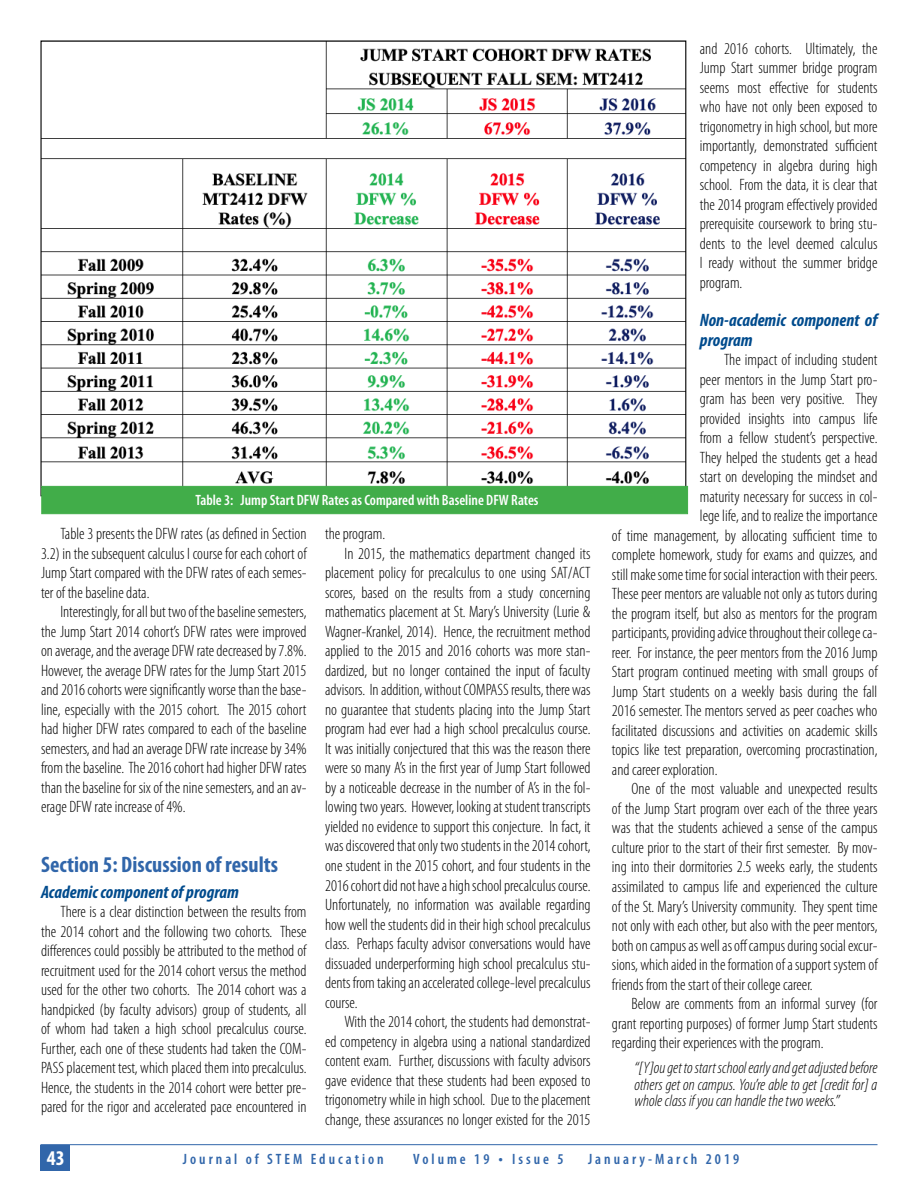
<style>
.page{position:relative;width:918px;height:1188px;background:#fff}
.page>*{position:absolute;margin:0;border:0;box-sizing:border-box;transform-origin:0 0}
.t1{font:700 condensed 22.5px "Myriad Pro";color:#3166aa}
.t2{font:700 condensed 21px "Myriad Pro";color:#fff}
.t3{font:italic 700 condensed 18px/19.5px "Myriad Pro";color:#004b8d}
.t4{font:300 condensed 16.5px/19.5px "Myriad Pro";color:#000;text-align:justify}
.t5{font:italic 300 condensed 16.5px/16.5px "Myriad Pro";color:#000;text-align:justify}
.t6{font:600 condensed 15px "Myriad Pro";letter-spacing:.2em;color:#3166aa}
.t7{font:600 condensed 15px "Myriad Pro";color:#fff}
.s1{font-size:16.5px}
</style>
<div class="page">
<hr style="left:40px;top:1144px;width:838px;height:1px;background:#3166aa">
<div style="left:40px;top:1145px;width:30px;height:26px;background:#3166aa"></div>
<img style="left:42px;top:42px;width:642px;height:444px">
<div style="left:41px;top:486px;width:647px;height:28px;background:#41ad49;border:1px solid #41ad49"></div>
<p class="t7" style="left:195px;top:491px;width:345px">Table 3: Jump Start DFW Rates as Compared with Baseline DFW Rates</p>
<p class="t4" style="left:41px;top:524px;width:267px;text-indent:20px">Table 3 presents the DFW rates (as defined in Section 3.2) in the subsequent calculus I course for each cohort of Jump Start compared with the DFW rates of each semes&shy;ter of the baseline data.</p>
<p class="t4" style="left:41px;top:602px;width:267px;text-indent:20px">Interestingly, for all but two of the baseline semesters, the Jump Start 2014 cohort’s DFW rates were improved on average, and the average DFW rate decreased by 7.8%.<br>However, the average DFW rates for the Jump Start 2015 and 2016 cohorts were significantly worse than the base&shy;line, especially with the 2015 cohort. The 2015 cohort had higher DFW rates compared to each of the baseline semesters, and had an average DFW rate increase by 34% from the baseline. The 2016 cohort had higher DFW rates than the baseline for six of the nine semesters, and an av&shy;erage DFW rate increase of 4%.</p>
<h1 class="t1" style="left:41px;top:851px;width:238px">Section 5: Discussion of results</h1>
<p class="t3" style="left:41px;top:882px;width:199px">Academic component of program</p>
<p class="t4" style="left:41px;top:902px;width:267px;text-indent:20px">There is a clear distinction between the results from the 2014 cohort and the following two cohorts. These differences could possibly be attributed to the method of recruitment used for the 2014 cohort versus the method used for the other two cohorts. The 2014 cohort was a handpicked (by faculty advisors) group of students, all of whom had taken a high school precalculus course.<br>Further, each one of these students had taken the COM-PASS placement test, which placed them into precalculus.<br>Hence, the students in the 2014 cohort were better pre&shy;pared for the rigor and accelerated pace encountered in</p>
<p class="t4" style="left:325px;top:524px;width:62px">the program.</p>
<p class="t4" style="left:345px;top:544px;width:248px">In 2015, the mathematics department changed its</p>
<p class="t4" style="left:325px;top:563px;width:267px">placement policy for precalculus to one using SAT/ACT</p>
<p class="t4" style="left:325px;top:583px;width:267px">scores, based on the results from a study concerning</p>
<p class="t4" style="left:325px;top:602px;width:267px">mathematics placement at St. Mary’s University (Lurie &amp;</p>
<p class="t4" style="left:325px;top:622px;width:267px">Wagner-Krankel, 2014). Hence, the recruitment method</p>
<p class="t4" style="left:325px;top:641px;width:267px">applied to the 2015 and 2016 cohorts was more stan-</p>
<p class="t4" style="left:325px;top:661px;width:267px">dardized, but no longer contained the input of faculty</p>
<p class="t4" style="left:325px;top:680px;width:267px">advisors. In addition, without COMPASS results, there was</p>
<p class="t4" style="left:325px;top:700px;width:267px">no guarantee that students placing into the Jump Start</p>
<p class="t4" style="left:325px;top:719px;width:267px">program had ever had a high school precalculus course.</p>
<p class="t4" style="left:325px;top:739px;width:267px">It was initially conjectured that this was the reason there</p>
<p class="t4" style="left:325px;top:758px;width:267px">were so many A’s in the first year of Jump Start followed</p>
<p class="t4" style="left:325px;top:778px;width:267px">by a noticeable decrease in the number of A’s in the fol-</p>
<p class="t4" style="left:325px;top:797px;width:267px">lowing two years. However, looking at student transcripts</p>
<p class="t4" style="left:325px;top:817px;width:267px">yielded no evidence to support this conjecture. In fact, it</p>
<p class="t4" style="left:325px;top:836px;width:267px">was discovered that only two students in the 2014 cohort,</p>
<p class="t4" style="left:325px;top:856px;width:267px">one student in the 2015 cohort, and four students in the</p>
<p class="t4" style="left:325px;top:875px;width:267px">2016 cohort did not have a high school precalculus course.</p>
<p class="t4" style="left:325px;top:895px;width:267px">Unfortunately, no information was available regarding</p>
<p class="t4" style="left:325px;top:914px;width:267px">how well the students did in their high school precalculus</p>
<p class="t4" style="left:325px;top:934px;width:267px">class. Perhaps faculty advisor conversations would have</p>
<p class="t4" style="left:325px;top:953px;width:267px">dissuaded underperforming high school precalculus stu-</p>
<p class="t4" style="left:325px;top:973px;width:267px">dents from taking an accelerated college-level precalculus</p>
<p class="t4" style="left:325px;top:992px;width:34px">course.</p>
<p class="t4" style="left:345px;top:1012px;width:247px">With the 2014 cohort, the students had demonstrat-</p>
<p class="t4" style="left:325px;top:1031px;width:267px">ed competency in algebra using a national standardized</p>
<p class="t4" style="left:325px;top:1051px;width:267px">content exam. Further, discussions with faculty advisors</p>
<p class="t4" style="left:325px;top:1070px;width:267px">gave evidence that these students had been exposed to</p>
<p class="t4" style="left:325px;top:1090px;width:267px">trigonometry while in high school. Due to the placement</p>
<p class="t4" style="left:325px;top:1109px;width:267px">change, these assurances no longer existed for the 2015</p>
<p class="t4" style="left:700px;top:38px;width:179px">and 2016 cohorts. Ultimately, the Jump Start summer bridge program seems most effective for students who have not only been exposed to trigonometry in high school, but more importantly, demonstrated sufficient competency in algebra during high school. From the data, it is clear that the 2014 program effectively provided prerequisite coursework to bring stu&shy;dents to the level deemed calculus I ready without the summer bridge program.</p>
<p class="t3" style="left:700px;top:310px;width:179px">Non-academic component of program</p>
<p class="t4" style="left:724px;top:350px;width:155px">The impact of including student</p>
<p class="t4" style="left:700px;top:370px;width:179px">peer mentors in the Jump Start pro-</p>
<p class="t4" style="left:700px;top:389px;width:179px">gram has been very positive. They</p>
<p class="t4" style="left:700px;top:409px;width:179px">provided insights into campus life</p>
<p class="t4" style="left:700px;top:428px;width:179px">from a fellow student’s perspective.</p>
<p class="t4" style="left:700px;top:448px;width:179px">They helped the students get a head</p>
<p class="t4" style="left:700px;top:467px;width:179px">start on developing the mindset and</p>
<p class="t4" style="left:700px;top:487px;width:179px">maturity necessary for success in col-</p>
<p class="t4" style="left:700px;top:506px;width:179px">lege life, and to realize the importance</p>
<p class="t4" style="left:612px;top:526px;width:267px">of time management, by allocating sufficient time to</p>
<p class="t4" style="left:612px;top:545px;width:267px">complete homework, study for exams and quizzes, and</p>
<p class="t4" style="left:612px;top:565px;width:267px">still make some time for social interaction with their peers.</p>
<p class="t4" style="left:612px;top:584px;width:267px">These peer mentors are valuable not only as tutors during</p>
<p class="t4" style="left:612px;top:604px;width:267px">the program itself, but also as mentors for the program</p>
<p class="t4" style="left:612px;top:623px;width:267px">participants, providing advice throughout their college ca-</p>
<p class="t4" style="left:612px;top:643px;width:267px">reer. For instance, the peer mentors from the 2016 Jump</p>
<p class="t4" style="left:612px;top:662px;width:267px">Start program continued meeting with small groups of</p>
<p class="t4" style="left:612px;top:682px;width:267px">Jump Start students on a weekly basis during the fall</p>
<p class="t4" style="left:612px;top:701px;width:267px">2016 semester. The mentors served as peer coaches who</p>
<p class="t4" style="left:612px;top:721px;width:267px">facilitated discussions and activities on academic skills</p>
<p class="t4" style="left:612px;top:740px;width:267px">topics like test preparation, overcoming procrastination,</p>
<p class="t4" style="left:612px;top:760px;width:107px">and career exploration.</p>
<p class="t4" style="left:631px;top:779px;width:248px">One of the most valuable and unexpected results</p>
<p class="t4" style="left:612px;top:799px;width:267px">of the Jump Start program over each of the three years</p>
<p class="t4" style="left:612px;top:818px;width:267px">was that the students achieved a sense of the campus</p>
<p class="t4" style="left:612px;top:838px;width:267px">culture prior to the start of their first semester. By mov-</p>
<p class="t4" style="left:612px;top:857px;width:267px">ing into their dormitories 2.5 weeks early, the students</p>
<p class="t4" style="left:612px;top:877px;width:267px">assimilated to campus life and experienced the culture</p>
<p class="t4" style="left:612px;top:896px;width:267px">of the St. Mary’s University community. They spent time</p>
<p class="t4" style="left:612px;top:916px;width:267px">not only with each other, but also with the peer mentors,</p>
<p class="t4" style="left:612px;top:935px;width:267px">both on campus as well as off campus during social excur-</p>
<p class="t4" style="left:612px;top:955px;width:267px">sions, which aided in the formation of a support system of</p>
<p class="t4" style="left:612px;top:974px;width:202px">friends from the start of their college career.</p>
<p class="t4" style="left:631px;top:994px;width:247px">Below are comments from an informal survey (for</p>
<p class="t4" style="left:612px;top:1013px;width:267px">grant reporting purposes) of former Jump Start students</p>
<p class="t4" style="left:612px;top:1033px;width:213px">regarding their experiences with the program.</p>
<p class="t5" style="left:634px;top:1060px;width:244px">“[Y]ou get to start school early and get adjusted before others get on campus. You’re able to get [credit for] a whole class if you can handle the two weeks.”</p>
<p class="t2" style="left:47px;top:1145px;width:19px">43</p>
<p class="t6" style="left:183px;top:1150px;width:202px">Journal of STEM Education</p>
<p class="t6" style="left:413px;top:1150px;width:152px">Volume 19 <span class="s1">•</span> Issue 5</p>
<p class="t6" style="left:588px;top:1150px;width:153px">January-March 2019</p>
</div>
